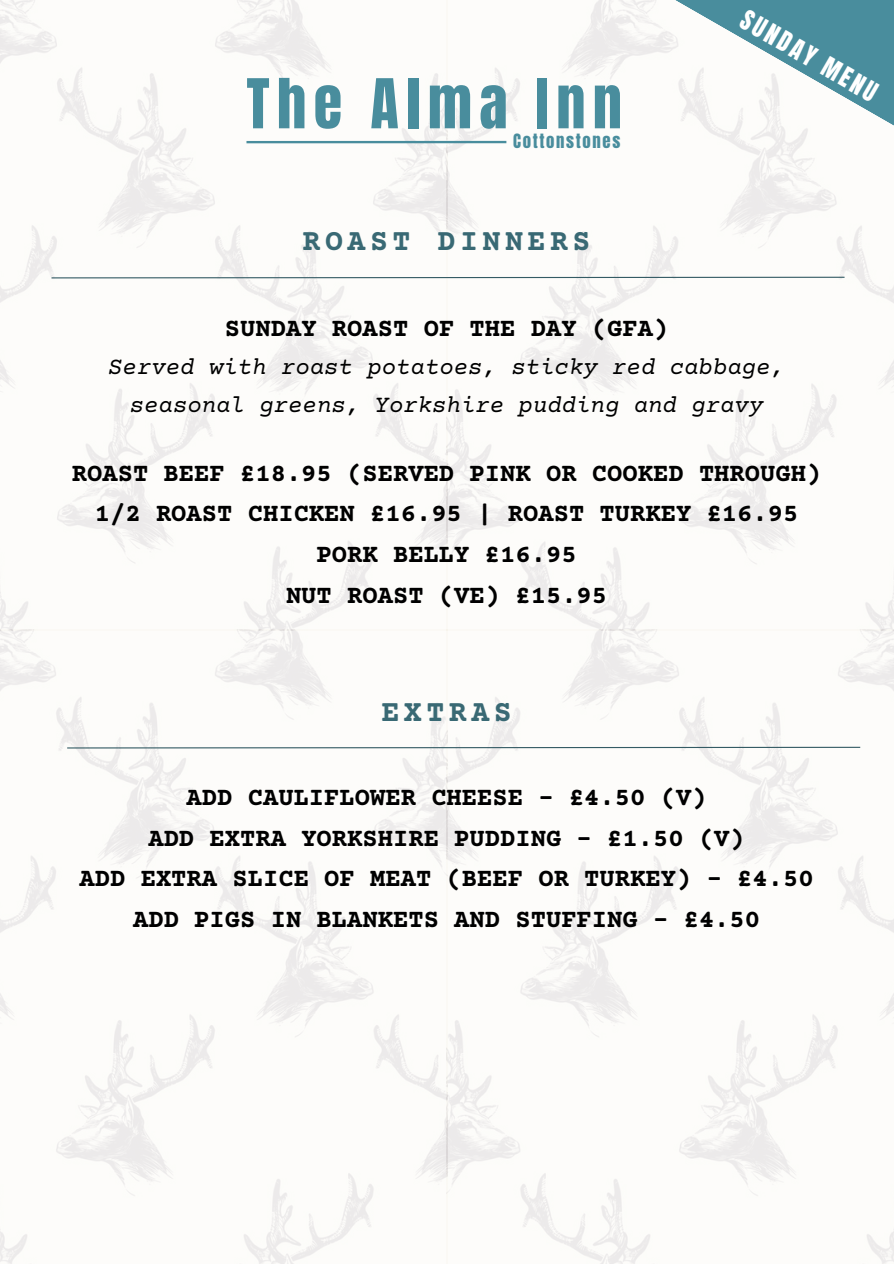
<style>
.page{position:relative;width:894px;height:1264px;background:#fff}
.page>*{position:absolute;margin:0;border:0;box-sizing:border-box;transform-origin:0 0}
.t1{font:58.35px "Anton";letter-spacing:.125em;color:#498d9d}
.t2{font:700 30px "Courier Prime";letter-spacing:.15em;color:#396974}
.t3{font:700 25.5px "Courier Prime";color:#000}
.t4{font:italic 24px/38.2px "Courier Prime";color:#000;text-align:center}
.t5{font:23.55px "Anton";color:#fff}
.t6{font:16.8px "Anton";letter-spacing:.1em;color:#498d9d}
</style>
<div class="page">
<img style="left:0;top:0;width:893px;height:1263px">
<svg style="left:50px;top:276px;width:795px;height:3px"></svg>
<hr style="left:246px;top:141px;width:260px;height:2px;background:#498d9d">
<svg style="left:674px;top:0;width:219px;height:132px"></svg>
<svg style="left:66px;top:746px;width:795px;height:3px"></svg>
<p class="t1" style="left:246px;top:62px;width:377px">The Alma Inn</p>
<p class="t6" style="left:513px;top:129px;width:109px">Cottonstones</p>
<p class="t2" style="left:302px;top:227px;width:289px">ROAST DINNERS</p>
<p class="t5" style="left:751px;top:3px;width:154px;rotate:30deg">SUNDAY MENU</p>
<p class="t3" style="left:225px;top:316px;width:445px">SUNDAY ROAST OF THE DAY (GFA)</p>
<p class="t4" style="left:108px;top:349px;width:678px">Served with roast potatoes, sticky red cabbage, seasonal greens, Yorkshire pudding and gravy</p>
<p class="t3" style="left:72px;top:461px;width:750px">ROAST BEEF £18.95 (SERVED PINK OR COOKED THROUGH)</p>
<p class="t3" style="left:95px;top:501px;width:705px">1/2 ROAST CHICKEN £16.95 | ROAST TURKEY £16.95</p>
<p class="t3" style="left:316px;top:542px;width:261px">PORK BELLY £16.95</p>
<p class="t3" style="left:286px;top:582px;width:322px">NUT ROAST (VE) £15.95</p>
<p class="t2" style="left:381px;top:697px;width:132px">EXTRAS</p>
<p class="t3" style="left:186px;top:785px;width:521px">ADD CAULIFLOWER CHEESE - £4.50 (V)</p>
<p class="t3" style="left:148px;top:826px;width:598px">ADD EXTRA YORKSHIRE PUDDING - £1.50 (V)</p>
<p class="t3" style="left:79px;top:866px;width:735px">ADD EXTRA SLICE OF MEAT (BEEF OR TURKEY) - £4.50</p>
<p class="t3" style="left:133px;top:907px;width:628px">ADD PIGS IN BLANKETS AND STUFFING - £4.50</p>
</div>
